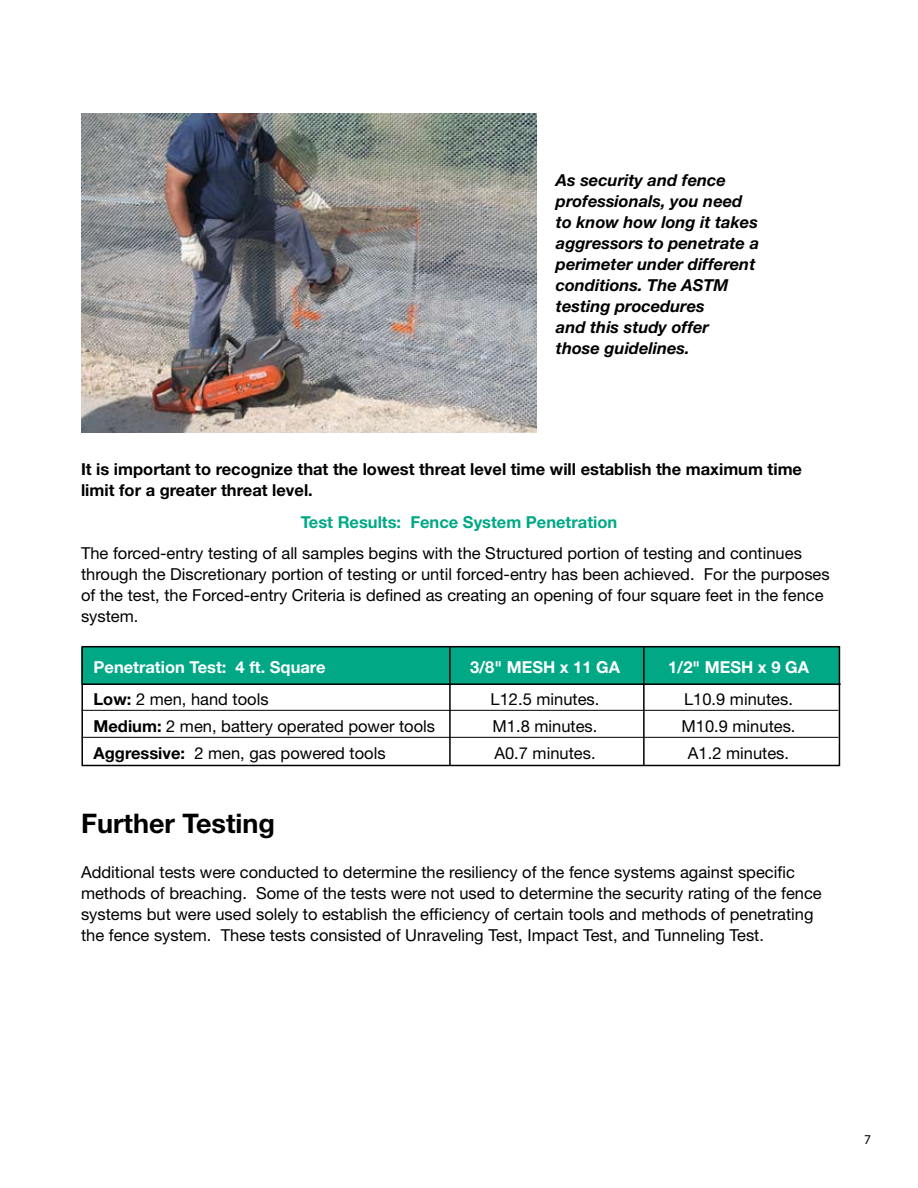
<style>
.page{position:relative;width:918px;height:1188px;background:#fff}
.page>*{position:absolute;margin:0;border:0;box-sizing:border-box;transform-origin:0 0}
.t1{font:700 27px "Helvetica Neue";color:#000}
.t2{font:16.5px/21px "Helvetica Neue";color:#000}
.t3{font:italic 700 16.5px/21px "Helvetica Neue";color:#000}
.t4{font:700 16.5px/21px "Helvetica Neue";color:#000}
.t5{font:700 16.5px "Helvetica Neue";color:#fff}
.t6{font:700 16.5px "Helvetica Neue";color:#00a886}
.t7{font:13.5px "Myriad";color:#000}
.s1{font-weight:700}
</style>
<div class="page">
<img style="left:81px;top:113px;width:456px;height:319px">
<div style="left:81px;top:647px;width:758px;height:38px;background:#00a886"></div>
<div style="left:81px;top:646px;width:759px;height:120px;border:2px solid #000"></div>
<hr style="left:82px;top:710px;width:756px;height:1px;background:#000">
<hr style="left:82px;top:737px;width:756px;height:1px;background:#000">
<hr style="left:82px;top:683px;width:759px;height:2px;background:#000">
<hr style="left:449px;top:646px;width:2px;height:119px;background:#000">
<hr style="left:643px;top:646px;width:2px;height:119px;background:#000">
<p class="t3" style="left:556px;top:169px;width:205px">As security and fence professionals, you need to know how long it takes aggressors to penetrate a perimeter under different conditions. The ASTM testing procedures<br>and this study offer<br>those guidelines.</p>
<p class="t4" style="left:81px;top:458px;width:723px">It is important to recognize that the lowest threat level time will establish the maximum time limit for a greater threat level.</p>
<p class="t6" style="left:301px;top:512px;width:318px">Test Results: Fence System Penetration</p>
<p class="t2" style="left:81px;top:543px;width:750px">The forced-entry testing of all samples begins with the Structured portion of testing and continues through the Discretionary portion of testing or until forced-entry has been achieved. For the purposes of the test, the Forced-entry Criteria is defined as creating an opening of four square feet in the fence system.</p>
<p class="t5" style="left:94px;top:657px;width:233px">Penetration Test: 4 ft. Square</p>
<p class="t5" style="left:470px;top:657px;width:152px">3/8" MESH x 11 GA</p>
<p class="t5" style="left:668px;top:657px;width:142px">1/2" MESH x 9 GA</p>
<p class="t2" style="left:94px;top:688px;width:177px"><span class="s1">Low:</span> 2 men, hand tools</p>
<p class="t2" style="left:491px;top:688px;width:110px">L12.5 minutes.</p>
<p class="t2" style="left:684px;top:688px;width:110px">L10.9 minutes.</p>
<p class="t2" style="left:94px;top:715px;width:343px"><span class="s1">Medium:</span> 2 men, battery operated power tools</p>
<p class="t2" style="left:493px;top:715px;width:106px">M1.8 minutes.</p>
<p class="t2" style="left:682px;top:715px;width:116px">M10.9 minutes.</p>
<p class="t2" style="left:94px;top:742px;width:294px"><span class="s1">Aggressive:</span> 2 men, gas powered tools</p>
<p class="t2" style="left:494px;top:742px;width:103px">A0.7 minutes.</p>
<p class="t2" style="left:688px;top:742px;width:103px">A1.2 minutes.</p>
<h1 class="t1" style="left:81px;top:807px;width:196px">Further Testing</h1>
<p class="t2" style="left:81px;top:861px;width:742px">Additional tests were conducted to determine the resiliency of the fence systems against specific methods of breaching. Some of the tests were not used to determine the security rating of the fence systems but were used solely to establish the efficiency of certain tools and methods of penetrating the fence system. These tests consisted of Unraveling Test, Impact Test, and Tunneling Test.</p>
<p class="t7" style="left:864px;top:1133px;width:8px">7</p>
</div>
